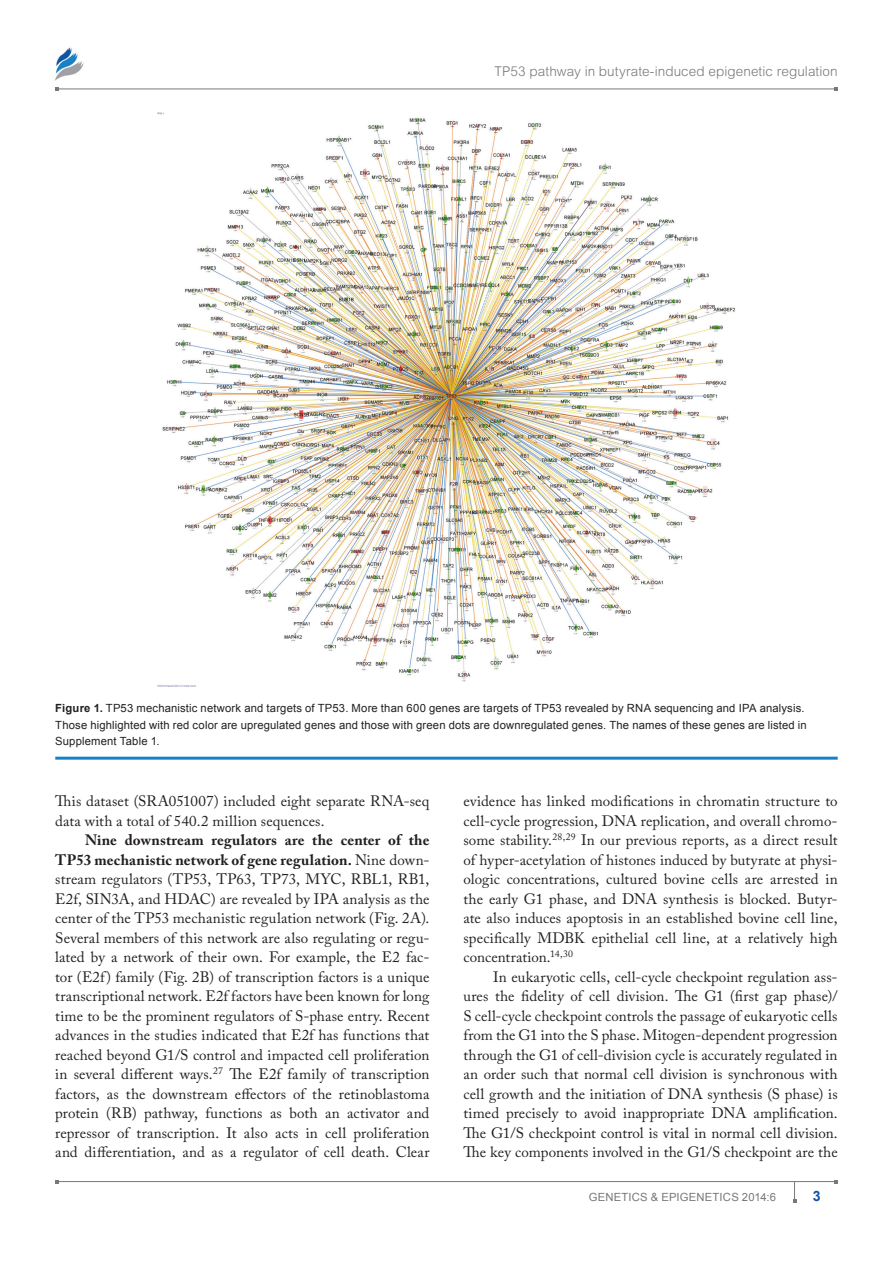
<style>
.page{position:relative;width:893px;height:1263px;background:#fff}
.page>*{position:absolute;margin:0;border:0;box-sizing:border-box;transform-origin:0 0}
.Heading2{font:15px/19.5px "Adobe Caslon Pro";letter-spacing:.005em;color:#231f20;text-align:justify}
.BodyText{font:15px/19.5px "Adobe Caslon Pro";letter-spacing:.005em;color:#231f20;text-align:justify}
.RunningFooter-Folio{font:700 14.25px "Arial";color:#1055a4}
.RunningHeader{font:300 13.5px "Arial MT Std";letter-spacing:.005em;color:#76787b}
.FigureCaption{font:11.25px/16.5px "Arial";letter-spacing:.015em;color:#231f20}
.RunningFooter{font:11.25px "Arial";letter-spacing:.015em;color:#76787b}
.s1{font-weight:700}
</style>
<div class="page">
<hr style="left:57px;top:89px;width:779px;height:1px;background:#76787b">
<hr style="left:57px;top:1181px;width:779px;height:1px;background:#76787b">
<img style="left:55px;top:47px;width:29px;height:34px">
<svg style="left:793px;top:1182px;width:3px;height:20px"></svg>
<hr style="left:55px;top:757px;width:783px;height:3px;background:#1582c5">
<img style="left:157px;top:113px;width:579px;height:573px">
<p class="RunningHeader" style="left:495px;top:63px;width:345px">TP53 pathway in butyrate-induced epigenetic regulation</p>
<p class="FigureCaption" style="left:55px;top:700px;width:753px"><span class="s1">Figure 1.</span> TP53 mechanistic network and targets of TP53. More than 600 genes are targets of TP53 revealed by RNA sequencing and IPA analysis.<br>Those highlighted with red color are upregulated genes and those with green dots are downregulated genes. The names of these genes are listed in<br>Supplement Table 1.</p>
<p class="Heading2" style="left:55px;top:791px;width:376px">This dataset (SRA051007) included eight separate RNA-seq data with a total of 540.2 million sequences.</p>
<p class="Heading2" style="left:55px;top:830px;width:376px;text-indent:30px"><span class="s1">Nine downstream regulators are the center of the TP53 mechanistic network of gene regulation.</span> Nine down&shy;stream regulators (TP53, TP63, TP73, MYC, RBL1, RB1, E2f, SIN3A, and HDAC) are revealed by IPA analysis as the center of the TP53 mechanistic regulation network (Fig. 2A).<br>Several members of this network are also regulating or regu&shy;lated by a network of their own. For example, the E2 fac&shy;tor (E2f) family (Fig. 2B) of transcription factors is a unique transcriptional network. E2f factors have been known for long time to be the prominent regulators of S-phase entry. Recent advances in the studies indicated that E2f has functions that reached beyond G1/S control and impacted cell proliferation in several different ways.<sup>27</sup> The E2f family of transcription factors, as the downstream effectors of the retinoblastoma protein (RB) pathway, functions as both an activator and repressor of transcription. It also acts in cell proliferation and differentiation, and as a regulator of cell death. Clear</p>
<p class="Heading2" style="left:463px;top:791px;width:376px">evidence has linked modifications in chromatin structure to cell-cycle progression, DNA replication, and overall chromo&shy;some stability.<sup>28,29</sup> In our previous reports, as a direct result of hyper-acetylation of histones induced by butyrate at physi&shy;ologic concentrations, cultured bovine cells are arrested in the early G1 phase, and DNA synthesis is blocked. Butyr&shy;ate also induces apoptosis in an established bovine cell line, specifically MDBK epithelial cell line, at a relatively high concentration.<sup>14,30</sup></p>
<p class="BodyText" style="left:463px;top:967px;width:376px;text-indent:30px">In eukaryotic cells, cell-cycle checkpoint regulation ass&shy;ures the fidelity of cell division. The G1 (first gap phase)/ S cell-cycle checkpoint controls the passage of eukaryotic cells from the G1 into the S phase. Mitogen-dependent progression through the G1 of cell-division cycle is accurately regulated in an order such that normal cell division is synchronous with cell growth and the initiation of DNA synthesis (S phase) is timed precisely to avoid inappropriate DNA amplification.<br>The G1/S checkpoint control is vital in normal cell division.<br>The key components involved in the G1/S checkpoint are the</p>
<p class="RunningFooter" style="left:589px;top:1189px;width:189px">Genetics &amp; Epigenetics 2014:6</p>
<p class="RunningFooter-Folio" style="left:813px;top:1186px;width:9px">3</p>
</div>
